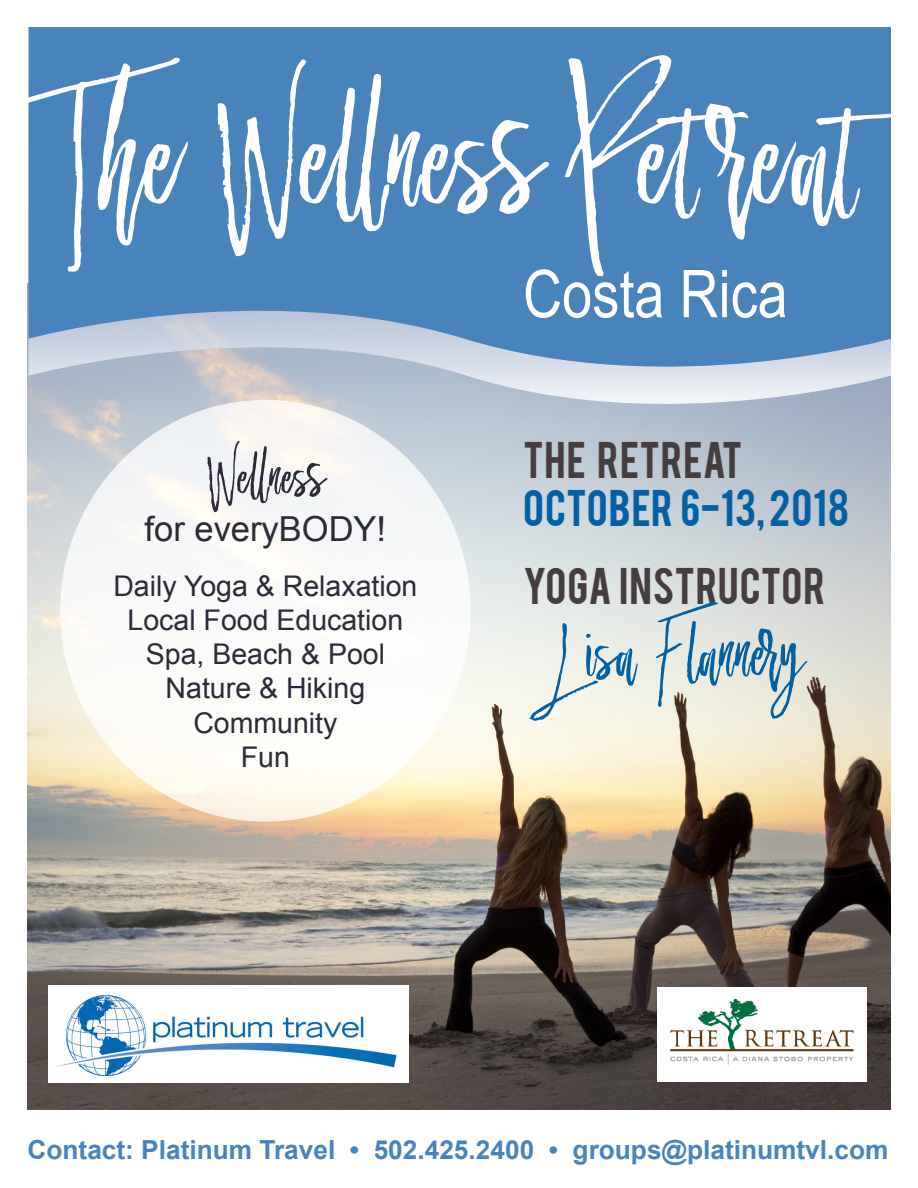
<style>
.page{position:relative;width:918px;height:1188px;background:#fff}
.page>*{position:absolute;margin:0;border:0;box-sizing:border-box;transform-origin:0 0}
.t1{font:141px "Beautiful Dreams Brush";color:#fff}
.t2{font:66px "Beautiful Dreams Brush";color:#0161a2}
.t3{font:66px "Arial Narrow";color:#fff}
.t4{font:51px "Beautiful Dreams Brush";color:#2c2b39}
.t5{font:40.5px "Bebas";letter-spacing:.015em;color:#463d3e}
.t6{font:40.5px "Bebas";letter-spacing:.015em;color:#0161a2}
.t7{font:34.5px "Arial";color:#2c2b39}
.t8{font:28.5px "Arial";color:#2c2b39}
.t9{font:700 26.25px "Arial";color:#4883bb}
</style>
<div class="page">
<img style="left:27px;top:284px;width:864px;height:826px">
<svg style="left:28px;top:27px;width:863px;height:375px;fill:#4883bb"></svg>
<div style="left:60px;top:400px;width:411px;height:422px;background:#fafaf8;border-radius:50%"></div>
<div style="left:49px;top:986px;width:360px;height:97px;background:#fff"></div>
<img style="left:55px;top:996px;width:342px;height:79px">
<img style="left:658px;top:987px;width:208px;height:94px">
<p class="t1" style="left:50px;top:69px;width:810px">The Wellness Ret reat</p>
<p class="t3" style="left:523px;top:246px;width:266px">Costa Rica</p>
<p class="t4" style="left:206px;top:444px;width:125px">Wellness</p>
<p class="t7" style="left:145px;top:507px;width:243px">for everyBODY!</p>
<p class="t8" style="left:113px;top:567px;width:306px">Daily Yoga &amp; Relaxation</p>
<p class="t8" style="left:128px;top:601px;width:277px">Local Food Education</p>
<p class="t8" style="left:146px;top:636px;width:241px">Spa, Beach &amp; Pool</p>
<p class="t8" style="left:166px;top:670px;width:201px">Nature &amp; Hiking</p>
<p class="t8" style="left:193px;top:704px;width:146px">Community</p>
<p class="t8" style="left:241px;top:738px;width:51px">Fun</p>
<p class="t5" style="left:523px;top:430px;width:221px">THE RETREAT</p>
<p class="t6" style="left:523px;top:479px;width:327px">OCTOBER 6-13, 2018</p>
<p class="t5" style="left:523px;top:556px;width:304px">YOGA INSTRUCTOR</p>
<p class="t2" style="left:543px;top:612px;width:264px">Lisa Flannery</p>
<p class="t9" style="left:28px;top:1133px;width:862px">Contact: Platinum Travel • 502.425.2400 • groups@platinumtvl.com</p>
</div>
